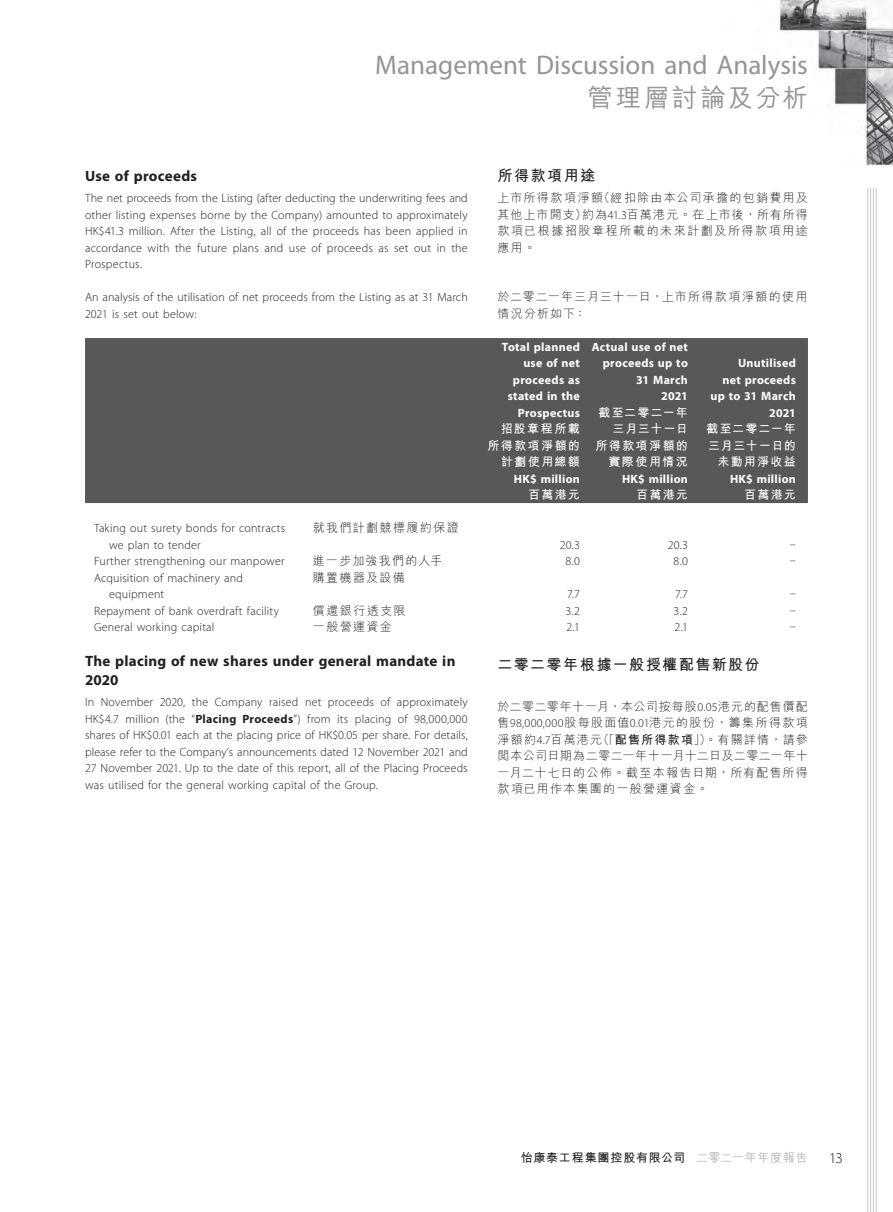
<style>
.page{position:relative;width:893px;height:1212px;background:#fff}
.page>*{position:absolute;margin:0;border:0;box-sizing:border-box;transform-origin:0 0}
.t1{font:27px "Myriad Pro";color:#939598}
.t2{font:500 25.5px "M Hei HK";letter-spacing:.1em;color:#939598}
._04___H2{font:700 15px/19.5px "Myriad Pro";letter-spacing:.015em;color:#231f20}
._04___H2-2{font:700 15px "M Hei HK";letter-spacing:.095em;color:#231f20}
.t3{font:300 15px "Myriad Pro";color:#231f20}
._11_P0{font:300 12px/16.5px "Myriad Pro";letter-spacing:.015em;color:#231f20;text-align:justify}
._15_Table_Stub{font:300 12px/16.5px "Myriad Pro";letter-spacing:.015em;color:#231f20}
._11_P0-2{font:700 12px/16.5px "Myriad Pro";letter-spacing:.025em;color:#fff;text-align:right}
._01_Body_Text{font:300 12px/16.5px "M Hei HK";letter-spacing:.09em;color:#231f20;text-align:justify}
._11_P0-3{font:300 12px/16.5px "M Hei HK";letter-spacing:.115em;color:#231f20;text-align:justify}
._11_P0-4{font:700 12px/16.5px "M Hei HK";letter-spacing:.105em;color:#fff;text-align:right}
._15_Table_Stub-2{font:300 12px "M Hei HK";letter-spacing:.115em;color:#231f20}
.t4{font:700 12px "M Hei HK";letter-spacing:.065em;color:#231f20}
._11_P0-5{font:700 12px/16.5px "M Hei HK";letter-spacing:.085em;color:#fff;text-align:right}
.s1{font-family:"Myriad Pro"}
.s2{font-weight:700}
.s3{font-weight:300;color:#939598}
</style>
<div class="page">
<img style="left:778px;top:0;width:115px;height:166px">
<hr style="left:876px;top:188px;width:1px;height:1024px;background:#c7c8ca">
<hr style="left:873px;top:188px;width:1px;height:1024px;background:#c7c8ca">
<hr style="left:870px;top:188px;width:1px;height:1024px;background:#c7c8ca">
<hr style="left:867px;top:188px;width:1px;height:1024px;background:#c7c8ca">
<div style="left:85px;top:338px;width:723px;height:165px;background:#57585a"></div>
<h1 class="t1" style="left:375px;top:50px;width:434px">Management Discussion and Analysis</h1>
<h2 class="t2" style="left:587px;top:79px;width:222px">管理層討論及分析</h2>
<p class="_04___H2" style="left:85px;top:167px;width:114px">Use of proceeds</p>
<p class="_11_P0" style="left:85px;top:190px;width:384px">The net proceeds from the Listing (after deducting the underwriting fees and other listing expenses borne by the Company) amounted to approximately HK$41.3 million. After the Listing, all of the proceeds has been applied in accordance with the future plans and use of proceeds as set out in the Prospectus.</p>
<p class="_11_P0" style="left:85px;top:289px;width:384px">An analysis of the utilisation of net proceeds from the Listing as at 31 March<br>2021 is set out below:</p>
<p class="_15_Table_Stub" style="left:109px;top:520px;width:178px;text-indent:-15px">Taking out surety bonds for contracts we plan to tender</p>
<p class="_15_Table_Stub-2" style="left:313px;top:522px;width:147px">就我們計劃競標履約保證</p>
<p class="_04___H2-2" style="left:497px;top:165px;width:99px">所得款項用途</p>
<p class="_11_P0-3" style="left:497px;top:189px;width:312px">上市所得款項淨額（經扣除由本公司承擔的包銷費用及其他上市開支）約為<span class="s1">41.3</span>百萬港元。在上市後，所有所得款項已根據招股章程所載的未來計劃及所得款項用途應用。</p>
<p class="_11_P0-3" style="left:497px;top:288px;width:312px">於二零二一年三月三十一日，上市所得款項淨額的使用情況分析如下：</p>
<p class="_11_P0-2" style="left:502px;top:339px;width:79px">Total planned use of net proceeds as stated in the<br>Prospectus</p>
<p class="_11_P0-4" style="left:488px;top:420px;width:94px">招股章程所載所得款項淨額的計劃使用總額</p>
<p class="_11_P0-2" style="left:592px;top:339px;width:98px">Actual use of net proceeds up to<br>31 March<br>2021</p>
<p class="_11_P0-4" style="left:596px;top:403px;width:94px">截至二零二一年三月三十一日<br>所得款項淨額的實際使用情況</p>
<p class="_11_P0-2" style="left:738px;top:355px;width:59px">Unutilised</p>
<p class="_11_P0-2" style="left:710px;top:372px;width:87px">net proceeds up to 31 March<br>2021</p>
<p class="_11_P0-5" style="left:706px;top:420px;width:91px">截至二零二一年三月三十一日的未動用淨收益</p>
<p class="_11_P0-2" style="left:514px;top:471px;width:67px">HK$ million</p>
<p class="_11_P0-2" style="left:622px;top:471px;width:67px">HK$ million</p>
<p class="_11_P0-2" style="left:730px;top:471px;width:67px">HK$ million</p>
<p class="_11_P0-4" style="left:528px;top:486px;width:53px">百萬港元</p>
<p class="_11_P0-4" style="left:636px;top:486px;width:53px">百萬港元</p>
<p class="_11_P0-4" style="left:744px;top:486px;width:53px">百萬港元</p>
<p class="_11_P0" style="left:560px;top:537px;width:22px">20.3</p>
<p class="_11_P0" style="left:668px;top:537px;width:22px">20.3</p>
<p class="_11_P0" style="left:790px;top:535px;width:7px">–</p>
<p class="_15_Table_Stub" style="left:94px;top:553px;width:192px">Further strengthening our manpower</p>
<p class="_15_Table_Stub-2" style="left:313px;top:555px;width:131px">進一步加強我們的人手</p>
<p class="_11_P0" style="left:566px;top:553px;width:16px">8.0</p>
<p class="_11_P0" style="left:674px;top:553px;width:16px">8.0</p>
<p class="_11_P0" style="left:790px;top:552px;width:7px">–</p>
<p class="_15_Table_Stub" style="left:109px;top:570px;width:136px;text-indent:-15px">Acquisition of machinery and equipment</p>
<p class="_15_Table_Stub-2" style="left:313px;top:571px;width:93px">購置機器及設備</p>
<p class="_11_P0" style="left:567px;top:586px;width:14px">7.7</p>
<p class="_11_P0" style="left:675px;top:586px;width:14px">7.7</p>
<p class="_11_P0" style="left:790px;top:585px;width:7px">–</p>
<p class="_15_Table_Stub" style="left:94px;top:603px;width:187px">Repayment of bank overdraft facility</p>
<p class="_15_Table_Stub-2" style="left:313px;top:604px;width:94px">償還銀行透支限</p>
<p class="_11_P0" style="left:566px;top:603px;width:16px">3.2</p>
<p class="_11_P0" style="left:674px;top:603px;width:16px">3.2</p>
<p class="_11_P0" style="left:790px;top:601px;width:7px">–</p>
<p class="_15_Table_Stub" style="left:94px;top:619px;width:122px">General working capital</p>
<p class="_15_Table_Stub-2" style="left:313px;top:621px;width:81px">一般營運資金</p>
<p class="_11_P0" style="left:566px;top:619px;width:15px">2.1</p>
<p class="_11_P0" style="left:674px;top:619px;width:15px">2.1</p>
<p class="_11_P0" style="left:790px;top:618px;width:7px">–</p>
<p class="_04___H2" style="left:85px;top:651px;width:372px">The placing of new shares under general mandate in<br>2020</p>
<p class="_11_P0" style="left:85px;top:694px;width:384px">In November 2020, the Company raised net proceeds of approximately HK$4.7 million (the “<span class="s2">Placing Proceeds</span>”) from its placing of 98,000,000 shares of HK$0.01 each at the placing price of HK$0.05 per share. For details, please refer to the Company’s announcements dated 12 November 2021 and 27 November 2021. Up to the date of this report, all of the Placing Proceeds was utilised for the general working capital of the Group.</p>
<p class="_04___H2-2" style="left:497px;top:654px;width:264px">二零二零年根據一般授權配售新股份</p>
<p class="_01_Body_Text" style="left:497px;top:698px;width:312px">於二零二零年十一月，本公司按每股<span class="s1">0.05</span>港元的配售價配售<span class="s1">98,000,000</span>股每股面值<span class="s1">0.01</span>港元的股份，籌集所得款項淨額約<span class="s1">4.7</span>百萬港元（「<span class="s2">配售所得款項</span>」）。有關詳情，請參閱本公司日期為二零二一年十一月十二日及二零二一年十一月二十七日的公佈。截至本報告日期，所有配售所得款項已用作本集團的一般營運資金。</p>
<p class="t4" style="left:521px;top:1149px;width:289px">怡康泰工程集團控股有限公司 <span class="s3">二零二一年年度報告</span></p>
<p class="t3" style="left:829px;top:1149px;width:15px">13</p>
</div>
